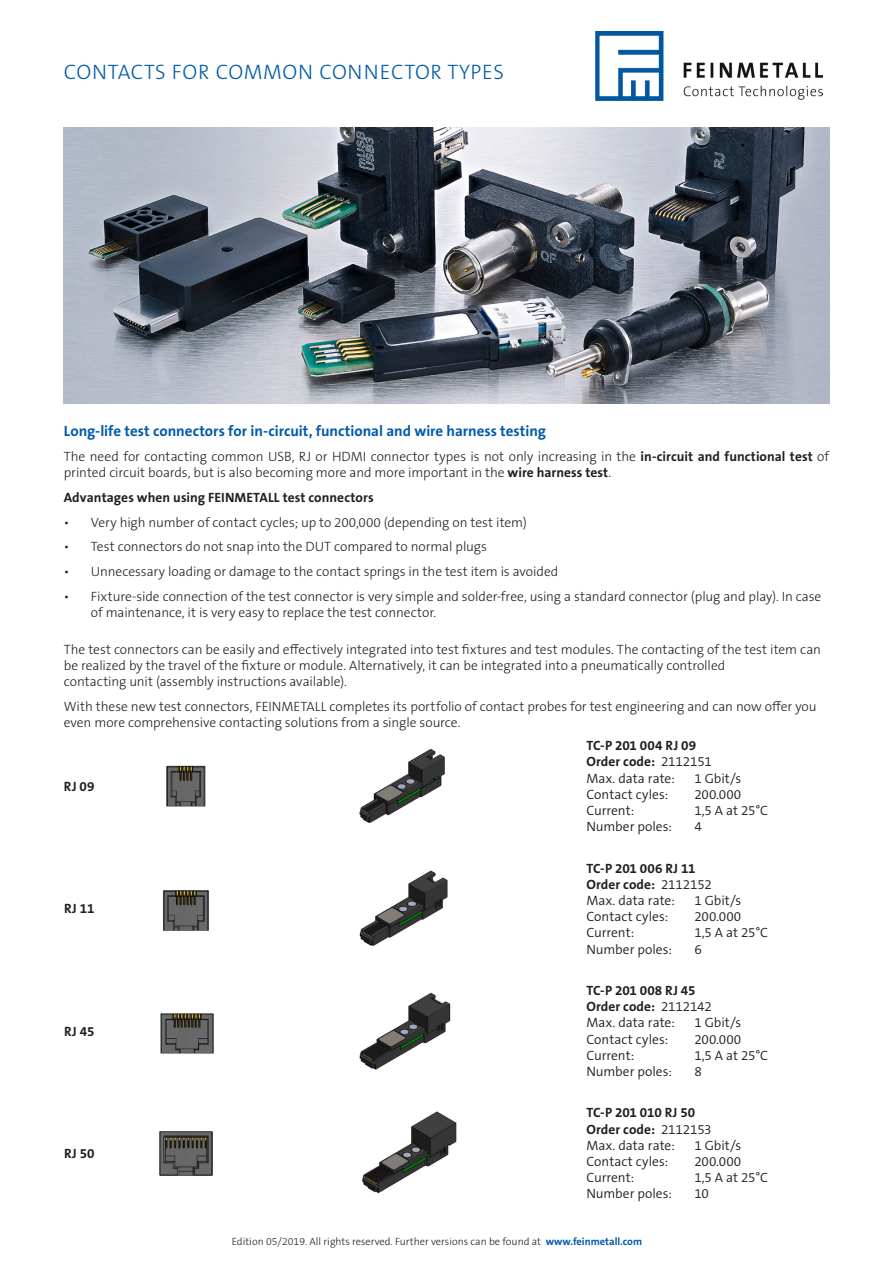
<style>
.page{position:relative;width:893px;height:1263px;background:#fff}
.page>*{position:absolute;margin:0;border:0;box-sizing:border-box;transform-origin:0 0}
.t1{font:300 21px "The Sans Os F";letter-spacing:.035em;color:#015aaa}
.t2{font:700 15px "The Sans Os F";color:#015aaa}
.t3{font:300 13.5px/16.2px "The Sans Os F";color:#231f20}
.t4{font:700 13.5px/16.2px "The Sans Os F";letter-spacing:.005em;color:#231f20}
.t5{font:300 13.5px "The Sans Os F";color:#231f20}
.t6{font:300 10.5px "The Sans Os F";color:#231f20}
.s1{font-weight:700}
.s2{font-weight:300}
.s3{font-weight:700;color:#015aaa}
</style>
<div class="page">
<img style="left:595px;top:32px;width:228px;height:68px">
<img style="left:64px;top:128px;width:765px;height:276px">
<img style="left:163px;top:890px;width:46px;height:41px">
<img style="left:359px;top:870px;width:89px;height:76px">
<img style="left:160px;top:1013px;width:54px;height:41px">
<img style="left:359px;top:992px;width:92px;height:78px">
<img style="left:159px;top:1131px;width:54px;height:45px">
<img style="left:362px;top:1111px;width:95px;height:83px">
<img style="left:166px;top:765px;width:40px;height:42px">
<img style="left:359px;top:749px;width:86px;height:74px">
<h1 class="t1" style="left:64px;top:59px;width:442px">CONTACTS FOR COMMON CONNECTOR TYPES</h1>
<p class="t2" style="left:64px;top:422px;width:484px">Long-life test connectors for in-circuit, functional and wire harness testing</p>
<p class="t3" style="left:64px;top:448px;width:767px">The need for contacting common USB, RJ or HDMI connector types is not only increasing in the <span class="s1">in-circuit and functional test</span> of printed circuit boards, but is also becoming more and more important in the <span class="s1">wire harness test</span>.</p>
<p class="t4" style="left:64px;top:489px;width:311px">Advantages when using FEINMETALL test connectors</p>
<p class="t3" style="left:64px;top:514px;width:464px">• Very high number of contact cycles; up to 200,000 (depending on test item)</p>
<p class="t3" style="left:64px;top:539px;width:425px">• Test connectors do not snap into the DUT compared to normal plugs</p>
<p class="t3" style="left:64px;top:563px;width:496px">• Unnecessary loading or damage to the contact springs in the test item is avoided</p>
<p class="t3" style="left:91px;top:588px;width:732px;text-indent:-27px">• Fixture-side connection of the test connector is very simple and solder-free, using a standard connector (plug and play). In case of maintenance, it is very easy to replace the test connector.</p>
<p class="t3" style="left:64px;top:641px;width:759px">The test connectors can be easily and effectively integrated into test fixtures and test modules. The contacting of the test item can be realized by the travel of the fixture or module. Alternatively, it can be integrated into a pneumatically controlled<br>contacting unit (assembly instructions available).</p>
<p class="t3" style="left:64px;top:698px;width:754px">With these new test connectors, FEINMETALL completes its portfolio of contact probes for test engineering and can now offer you even more comprehensive contacting solutions from a single source.</p>
<p class="t4" style="left:64px;top:778px;width:32px">RJ 09</p>
<p class="t4" style="left:64px;top:900px;width:32px">RJ 11</p>
<p class="t4" style="left:64px;top:1023px;width:32px">RJ 45</p>
<p class="t4" style="left:64px;top:1145px;width:32px">RJ 50</p>
<p class="t4" style="left:586px;top:738px;width:127px">TC-P 201 004 RJ 09<br>Order code: <span class="s2">2112151<br>Max. data rate:</span></p>
<p class="t5" style="left:694px;top:769px;width:48px">1 Gbit/s</p>
<p class="t5" style="left:586px;top:785px;width:83px">Contact cyles:</p>
<p class="t5" style="left:694px;top:785px;width:48px">200.000</p>
<p class="t5" style="left:586px;top:802px;width:50px">Current:</p>
<p class="t5" style="left:694px;top:802px;width:75px">1,5 A at 25°C</p>
<p class="t5" style="left:586px;top:818px;width:87px">Number poles:</p>
<p class="t5" style="left:694px;top:818px;width:9px">4</p>
<p class="t4" style="left:586px;top:860px;width:127px">TC-P 201 006 RJ 11<br>Order code: <span class="s2">2112152<br>Max. data rate:</span></p>
<p class="t5" style="left:694px;top:892px;width:48px">1 Gbit/s</p>
<p class="t5" style="left:586px;top:908px;width:83px">Contact cyles:</p>
<p class="t5" style="left:694px;top:908px;width:48px">200.000</p>
<p class="t5" style="left:586px;top:924px;width:50px">Current:</p>
<p class="t5" style="left:694px;top:924px;width:75px">1,5 A at 25°C</p>
<p class="t5" style="left:586px;top:940px;width:87px">Number poles:</p>
<p class="t5" style="left:694px;top:940px;width:9px">6</p>
<p class="t4" style="left:586px;top:982px;width:127px">TC-P 201 008 RJ 45<br>Order code: <span class="s2">2112142<br>Max. data rate:</span></p>
<p class="t5" style="left:694px;top:1014px;width:48px">1 Gbit/s</p>
<p class="t5" style="left:586px;top:1030px;width:83px">Contact cyles:</p>
<p class="t5" style="left:694px;top:1030px;width:48px">200.000</p>
<p class="t5" style="left:586px;top:1046px;width:50px">Current:</p>
<p class="t5" style="left:694px;top:1046px;width:75px">1,5 A at 25°C</p>
<p class="t5" style="left:586px;top:1063px;width:87px">Number poles:</p>
<p class="t5" style="left:694px;top:1063px;width:9px">8</p>
<p class="t4" style="left:586px;top:1105px;width:127px">TC-P 201 010 RJ 50<br>Order code: <span class="s2">2112153<br>Max. data rate:</span></p>
<p class="t5" style="left:694px;top:1136px;width:48px">1 Gbit/s</p>
<p class="t5" style="left:586px;top:1153px;width:83px">Contact cyles:</p>
<p class="t5" style="left:694px;top:1153px;width:48px">200.000</p>
<p class="t5" style="left:586px;top:1169px;width:50px">Current:</p>
<p class="t5" style="left:694px;top:1169px;width:75px">1,5 A at 25°C</p>
<p class="t5" style="left:586px;top:1185px;width:87px">Number poles:</p>
<p class="t5" style="left:694px;top:1185px;width:16px">10</p>
<p class="t6" style="left:232px;top:1235px;width:412px">Edition 05/2019. All rights reserved. Further versions can be found at <span class="s3">www.feinmetall.com</span></p>
</div>
